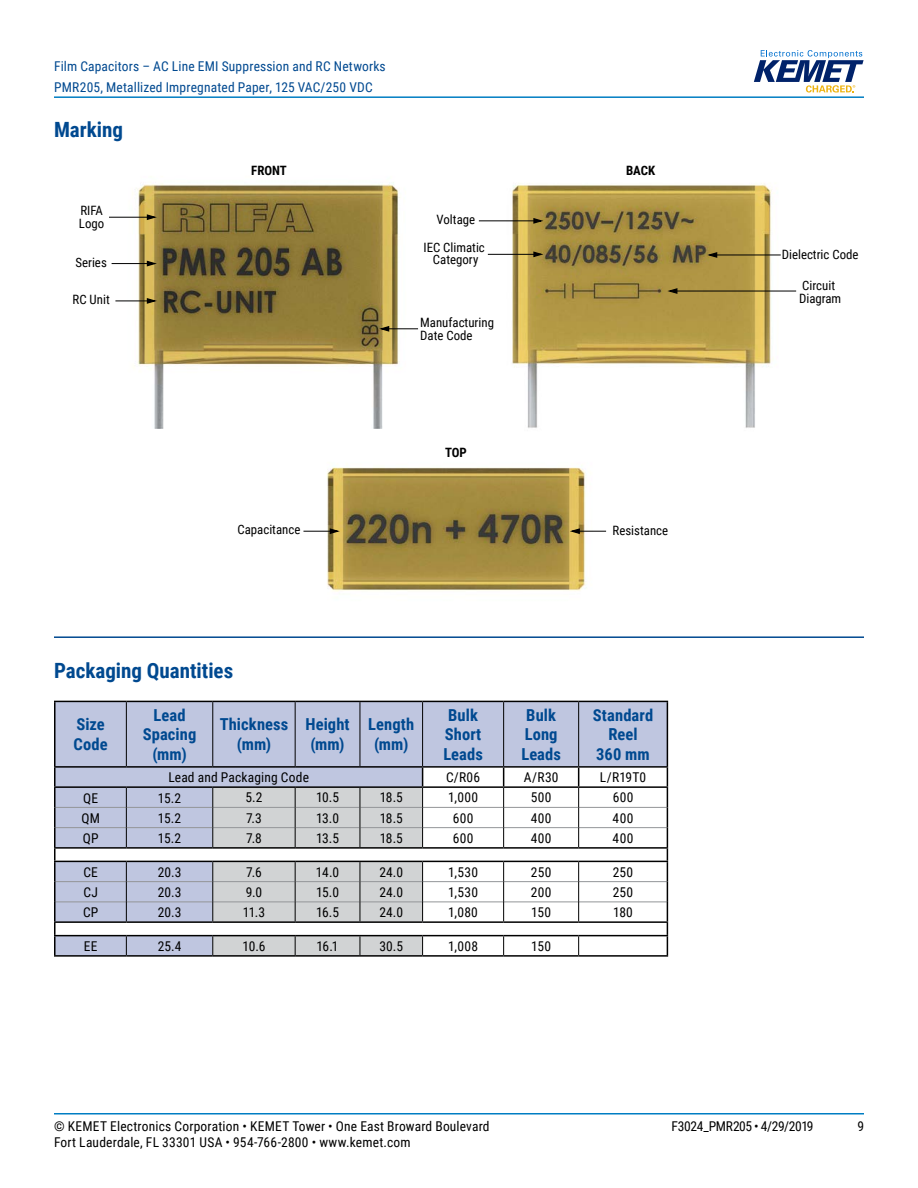
<style>
.page{position:relative;width:918px;height:1188px;background:#fff}
.page>*{position:absolute;margin:0;border:0;box-sizing:border-box;transform-origin:0 0}
.t1{font:700 21px "Roboto Condensed";color:#004990}
.t2{font:700 16.5px/19.8px "Roboto Condensed";letter-spacing:.005em;color:#004990;text-align:center}
.t3{font:13.5px "Roboto Condensed";letter-spacing:.015em;color:#000}
.t4{font:13.5px/21px "Roboto Condensed";letter-spacing:.015em;color:#004990}
.t5{font:13.5px "Roboto Condensed";letter-spacing:-.025em;color:#000}
.t6{font:12.9px/12.9px "Roboto Condensed";color:#000}
.t7{font:700 12.9px "Roboto Condensed";color:#000}
</style>
<div class="page">
<hr style="left:54px;top:1113px;width:810px;height:2px;background:#007dc3">
<hr style="left:54px;top:96px;width:810px;height:2px;background:#007dc3">
<svg style="left:754px;top:50px;width:110px;height:43px"></svg>
<hr style="left:54px;top:636px;width:810px;height:2px;background:#004990">
<img style="left:327px;top:467px;width:280px;height:125px">
<img style="left:109px;top:182px;width:309px;height:247px">
<img style="left:478px;top:183px;width:319px;height:245px">
<svg style="left:303px;top:527px;width:39px;height:8px"></svg>
<svg style="left:567px;top:527px;width:39px;height:8px"></svg>
<hr style="left:479px;top:220px;width:55px;height:1px;background:#000">
<svg style="left:532px;top:217px;width:14px;height:7px"></svg>
<hr style="left:388px;top:328px;width:30px;height:1px;background:#000">
<svg style="left:377px;top:325px;width:13px;height:7px"></svg>
<hr style="left:677px;top:291px;width:119px;height:1px;background:#000">
<svg style="left:665px;top:287px;width:13px;height:8px"></svg>
<hr style="left:716px;top:254px;width:65px;height:1px;background:#000">
<svg style="left:705px;top:251px;width:13px;height:8px"></svg>
<hr style="left:112px;top:263px;width:36px;height:1px;background:#000">
<svg style="left:146px;top:260px;width:13px;height:7px"></svg>
<hr style="left:115px;top:300px;width:33px;height:1px;background:#000">
<svg style="left:146px;top:297px;width:13px;height:8px"></svg>
<hr style="left:109px;top:217px;width:39px;height:1px;background:#000">
<svg style="left:146px;top:213px;width:13px;height:8px"></svg>
<hr style="left:488px;top:254px;width:46px;height:1px;background:#000">
<svg style="left:532px;top:251px;width:14px;height:7px"></svg>
<hr style="left:54px;top:955px;width:72px;height:2px;background:#000">
<hr style="left:126px;top:955px;width:87px;height:2px;background:#000">
<hr style="left:213px;top:955px;width:82px;height:2px;background:#000">
<hr style="left:295px;top:955px;width:65px;height:2px;background:#000">
<hr style="left:360px;top:955px;width:63px;height:2px;background:#000">
<hr style="left:423px;top:955px;width:81px;height:2px;background:#000">
<hr style="left:504px;top:955px;width:75px;height:2px;background:#000">
<hr style="left:579px;top:955px;width:89px;height:2px;background:#000">
<svg style="left:54px;top:701px;width:614px;height:255px"></svg>
<hr style="left:54px;top:935px;width:72px;height:1px;background:#000">
<hr style="left:126px;top:935px;width:87px;height:1px;background:#000">
<hr style="left:213px;top:935px;width:82px;height:1px;background:#000">
<hr style="left:295px;top:935px;width:65px;height:1px;background:#000">
<hr style="left:360px;top:935px;width:63px;height:1px;background:#000">
<hr style="left:423px;top:935px;width:81px;height:1px;background:#000">
<hr style="left:504px;top:935px;width:75px;height:1px;background:#000">
<hr style="left:579px;top:935px;width:89px;height:1px;background:#000">
<p class="t4" style="left:54px;top:55px;width:333px">Film Capacitors – AC Line EMI Suppression and RC Networks<br>PMR205, Metallized Impregnated Paper, 125 VAC/250 VDC</p>
<h1 class="t1" style="left:54px;top:115px;width:71px">Marking</h1>
<p class="t7" style="left:251px;top:162px;width:37px">FRONT</p>
<p class="t7" style="left:626px;top:162px;width:31px">BACK</p>
<p class="t6" style="left:79px;top:204px;width:27px">RIFA<br>Logo</p>
<p class="t6" style="left:75px;top:255px;width:33px">Series</p>
<p class="t6" style="left:73px;top:293px;width:39px">RC Unit</p>
<p class="t6" style="left:437px;top:213px;width:40px">Voltage</p>
<p class="t6" style="left:423px;top:240px;width:63px;text-align:center">IEC Climatic<br>Category</p>
<p class="t6" style="left:420px;top:315px;width:75px">Manufacturing<br>Date Code</p>
<p class="t7" style="left:445px;top:444px;width:23px">TOP</p>
<p class="t6" style="left:237px;top:523px;width:64px">Capacitance</p>
<p class="t6" style="left:613px;top:523px;width:57px">Resistance</p>
<h1 class="t1" style="left:54px;top:656px;width:181px">Packaging Quantities</h1>
<p class="t2" style="left:74px;top:714px;width:36px;text-align:left">Size<br>Code</p>
<p class="t2" style="left:143px;top:704px;width:55px">Lead<br>Spacing (mm)</p>
<p class="t2" style="left:220px;top:714px;width:70px">Thickness (mm)</p>
<p class="t2" style="left:305px;top:714px;width:46px">Height (mm)</p>
<p class="t2" style="left:368px;top:714px;width:48px">Length (mm)</p>
<p class="t2" style="left:443px;top:704px;width:41px;text-align:left">Bulk<br>Short<br>Leads</p>
<p class="t2" style="left:521px;top:704px;width:41px;text-align:left">Bulk<br>Long<br>Leads</p>
<p class="t2" style="left:593px;top:704px;width:62px">Standard<br>Reel<br>360 mm</p>
<p class="t3" style="left:168px;top:768px;width:142px">Lead and Packaging Code</p>
<p class="t3" style="left:446px;top:768px;width:36px">C/R06</p>
<p class="t3" style="left:524px;top:768px;width:36px">A/R30</p>
<p class="t3" style="left:600px;top:768px;width:48px">L/R19T0</p>
<p class="t3" style="left:83px;top:788px;width:16px">QE</p>
<p class="t3" style="left:158px;top:788px;width:25px">15.2</p>
<p class="t3" style="left:245px;top:788px;width:19px">5.2</p>
<p class="t3" style="left:316px;top:788px;width:25px">10.5</p>
<p class="t3" style="left:380px;top:788px;width:25px">18.5</p>
<p class="t3" style="left:448px;top:788px;width:31px">1,000</p>
<p class="t3" style="left:531px;top:788px;width:22px">500</p>
<p class="t3" style="left:613px;top:788px;width:22px">600</p>
<p class="t3" style="left:82px;top:808px;width:20px">QM</p>
<p class="t3" style="left:158px;top:808px;width:25px">15.2</p>
<p class="t3" style="left:246px;top:808px;width:17px">7.3</p>
<p class="t3" style="left:316px;top:808px;width:24px">13.0</p>
<p class="t3" style="left:380px;top:808px;width:25px">18.5</p>
<p class="t3" style="left:453px;top:808px;width:22px">600</p>
<p class="t3" style="left:531px;top:808px;width:22px">400</p>
<p class="t3" style="left:613px;top:808px;width:22px">400</p>
<p class="t3" style="left:83px;top:828px;width:17px">QP</p>
<p class="t3" style="left:158px;top:828px;width:25px">15.2</p>
<p class="t3" style="left:246px;top:829px;width:17px">7.8</p>
<p class="t3" style="left:316px;top:829px;width:24px">13.5</p>
<p class="t3" style="left:380px;top:829px;width:25px">18.5</p>
<p class="t3" style="left:453px;top:829px;width:22px">600</p>
<p class="t3" style="left:531px;top:829px;width:22px">400</p>
<p class="t3" style="left:613px;top:829px;width:22px">400</p>
<p class="t3" style="left:83px;top:863px;width:16px">CE</p>
<p class="t3" style="left:158px;top:863px;width:25px">20.3</p>
<p class="t3" style="left:246px;top:862px;width:17px">7.6</p>
<p class="t3" style="left:316px;top:862px;width:25px">14.0</p>
<p class="t3" style="left:379px;top:862px;width:25px">24.0</p>
<p class="t3" style="left:448px;top:862px;width:31px">1,530</p>
<p class="t3" style="left:531px;top:862px;width:22px">250</p>
<p class="t3" style="left:613px;top:862px;width:22px">250</p>
<p class="t3" style="left:83px;top:883px;width:16px">CJ</p>
<p class="t3" style="left:158px;top:883px;width:25px">20.3</p>
<p class="t3" style="left:246px;top:883px;width:18px">9.0</p>
<p class="t3" style="left:316px;top:883px;width:24px">15.0</p>
<p class="t3" style="left:379px;top:883px;width:25px">24.0</p>
<p class="t3" style="left:448px;top:883px;width:31px">1,530</p>
<p class="t3" style="left:531px;top:883px;width:22px">200</p>
<p class="t3" style="left:613px;top:883px;width:22px">250</p>
<p class="t3" style="left:83px;top:903px;width:17px">CP</p>
<p class="t3" style="left:158px;top:903px;width:25px">20.3</p>
<p class="t3" style="left:243px;top:903px;width:24px">11.3</p>
<p class="t3" style="left:316px;top:903px;width:25px">16.5</p>
<p class="t3" style="left:379px;top:903px;width:25px">24.0</p>
<p class="t3" style="left:448px;top:903px;width:31px">1,080</p>
<p class="t3" style="left:531px;top:903px;width:21px">150</p>
<p class="t3" style="left:613px;top:903px;width:21px">180</p>
<p class="t3" style="left:84px;top:937px;width:15px">EE</p>
<p class="t3" style="left:158px;top:937px;width:25px">25.4</p>
<p class="t3" style="left:242px;top:937px;width:24px">10.6</p>
<p class="t3" style="left:316px;top:937px;width:24px">16.1</p>
<p class="t3" style="left:379px;top:937px;width:25px">30.5</p>
<p class="t3" style="left:448px;top:937px;width:31px">1,008</p>
<p class="t3" style="left:531px;top:937px;width:21px">150</p>
<p class="t6" style="left:782px;top:247px;width:78px">Dielectric Code</p>
<p class="t6" style="left:799px;top:278px;width:44px">Circuit<br>Diagram</p>
<p class="t3" style="left:54px;top:1116px;width:437px">© KEMET Electronics Corporation • KEMET Tower • One East Broward Boulevard</p>
<p class="t5" style="left:671px;top:1116px;width:144px">F3024_PMR205 • 4/29/2019</p>
<p class="t3" style="left:857px;top:1116px;width:8px">9</p>
<p class="t3" style="left:54px;top:1133px;width:358px">Fort Lauderdale, FL 33301 USA • 954-766-2800 • www.kemet.com</p>
</div>
